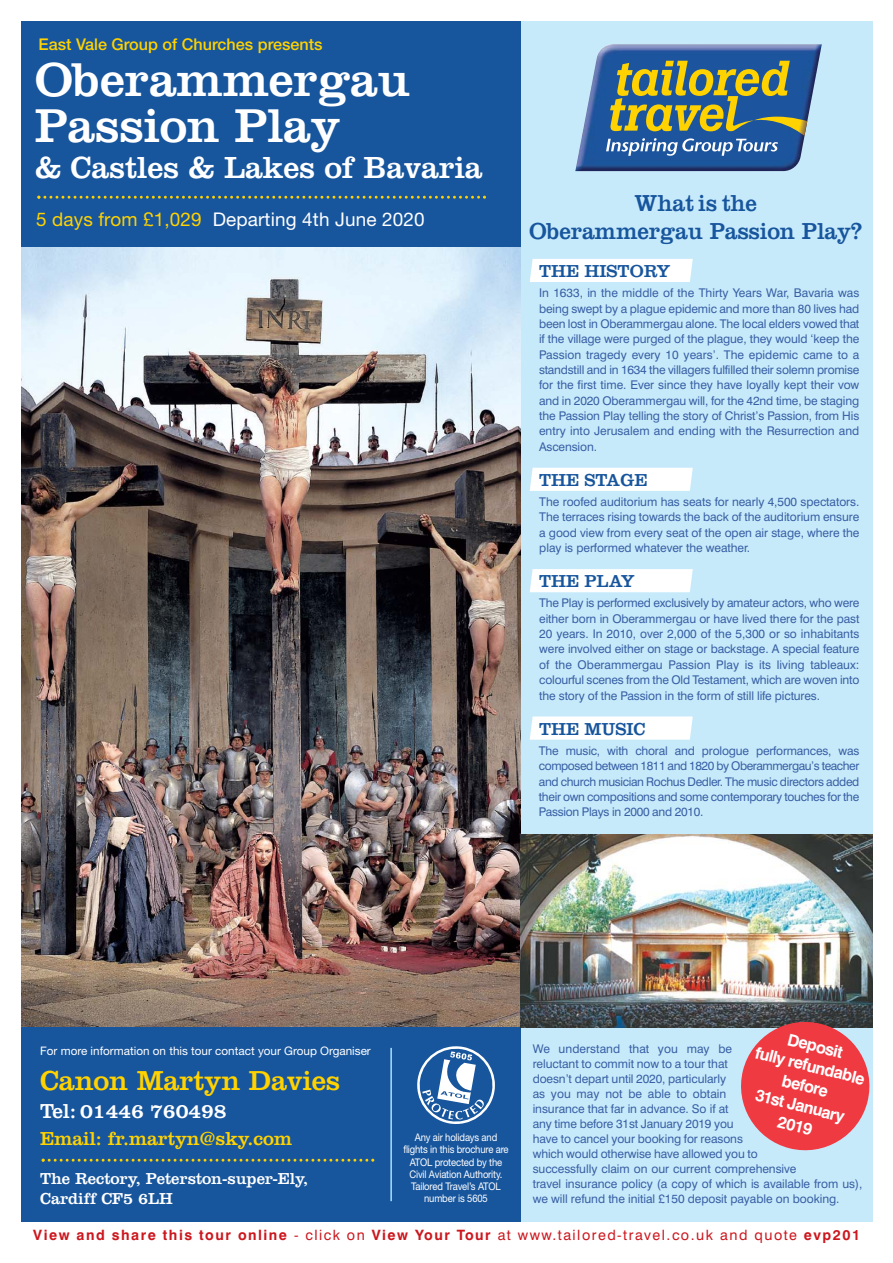
<style>
.page{position:relative;width:893px;height:1263px;background:#fff}
.page>*{position:absolute;margin:0;border:0;box-sizing:border-box;transform-origin:0 0}
.t1{font:49.35px/46.5px "Clarendon";letter-spacing:-.005em;color:#fff}
.t2{font:31.65px "Clarendon";letter-spacing:-.005em;color:#fff}
.t3{font:28.5px "Clarendon";letter-spacing:-.005em;color:#ffd200}
.t4{font:24px/27.9px "Clarendon";letter-spacing:-.005em;color:#17559d;text-align:center;scale:.95 1}
.t5{font:21px "Clarendon";letter-spacing:-.005em;color:#fff}
.t6{font:19.5px "Clarendon";letter-spacing:-.005em;color:#ffd200}
.t7{font:18.9px "Helvetica Neue";letter-spacing:.01em;color:#fff}
.t8{font:18px "Clarendon";color:#17559d}
.t9{font:16.5px/19.5px "Clarendon";letter-spacing:-.005em;color:#fff}
.t10{font:700 16.5px/20.5px "Swiss 721 BT";color:#fff;text-align:center}
.t11{font:500 16.2px "Helvetica Neue";color:#ffd200}
.t12{font:700 14.25px "Swiss 721 BT";letter-spacing:.105em;color:#cc171e}
.t13{font:12px/15.3px "Swiss 721 BT";letter-spacing:-.005em;color:#3860a4;text-align:justify}
.t14{font:11.7px "Helvetica Neue";color:#fff}
.t15{font:10.5px/12.1px "Helvetica Neue";letter-spacing:-.015em;color:#fff;text-align:center;scale:.9 1}
.s1{color:#ffd200}
.s2{font-weight:400}
</style>
<div class="page">
<img style="left:21px;top:246px;width:500px;height:782px">
<div style="left:521px;top:21px;width:351px;height:1201px;background:#c7eafb"></div>
<img style="left:575px;top:44px;width:246px;height:127px">
<svg style="left:606px;top:61px;width:201px;height:95px;background:#627d78"></svg>
<div style="left:21px;top:1028px;width:500px;height:194px;background:#17559d"></div>
<hr style="left:390px;top:1048px;width:2px;height:153px;background:#aae1fa">
<div style="left:529px;top:259px;width:163px;height:23px;background:#fff"></div>
<div style="left:529px;top:468px;width:163px;height:23px;background:#fff"></div>
<div style="left:530px;top:569px;width:162px;height:23px;background:#fff"></div>
<svg style="left:530px;top:716px;width:162px;height:24px;background:#fcfdfe"></svg>
<div style="left:21px;top:21px;width:500px;height:225px;background:#17559d"></div>
<svg style="left:37px;top:196px;width:449px;height:3px"></svg>
<svg style="left:417px;top:1046px;width:78px;height:78px"></svg>
<img style="left:521px;top:834px;width:351px;height:194px">
<svg style="left:734px;top:1015px;width:139px;height:142px"></svg>
<svg style="left:42px;top:1159px;width:332px;height:3px"></svg>
<h3 class="t11" style="left:39px;top:38px;width:285px">East Vale Group of Churches presents</h3>
<h1 class="t1" style="left:35px;top:61px;width:377px">Oberammergau<br>Passion Play</h1>
<h2 class="t2" style="left:35px;top:157px;width:449px">&amp; Castles &amp; Lakes of Bavaria</h2>
<h3 class="t7" style="left:36px;top:212px;width:390px"><span class="s1">5 days from £1,029</span> Departing 4th June 2020</h3>
<h3 class="t4" style="left:529px;top:191px;width:352px">What is the<br>Oberammergau Passion Play?</h3>
<h3 class="t8" style="left:539px;top:265px;width:133px">THE HISTORY</h3>
<p class="t13" style="left:539px;top:286px;width:322px">In 1633, in the middle of the Thirty Years War, Bavaria was being swept by a plague epidemic and more than 80 lives had been lost in Oberammergau alone. The local elders vowed that if the village were purged of the plague, they would ‘keep the Passion tragedy every 10 years’. The epidemic came to a standstill and in 1634 the villagers fulfilled their solemn promise for the first time. Ever since they have loyally kept their vow and in 2020 Oberammergau will, for the 42nd time, be staging the Passion Play telling the story of Christ’s Passion, from His entry into Jerusalem and ending with the Resurrection and Ascension.</p>
<h3 class="t8" style="left:539px;top:474px;width:110px">THE STAGE</h3>
<p class="t13" style="left:539px;top:495px;width:321px">The roofed auditorium has seats for nearly 4,500 spectators.<br>The terraces rising towards the back of the auditorium ensure a good view from every seat of the open air stage, where the play is performed whatever the weather.</p>
<h3 class="t8" style="left:539px;top:575px;width:97px">THE PLAY</h3>
<p class="t13" style="left:539px;top:597px;width:321px">The Play is performed exclusively by amateur actors, who were either born in Oberammergau or have lived there for the past 20 years. In 2010, over 2,000 of the 5,300 or so inhabitants were involved either on stage or backstage. A special feature of the Oberammergau Passion Play is its living tableaux: colourful scenes from the Old Testament, which are woven into the story of the Passion in the form of still life pictures.</p>
<h3 class="t8" style="left:539px;top:722px;width:108px">THE MUSIC</h3>
<p class="t13" style="left:539px;top:744px;width:322px">The music, with choral and prologue performances, was composed between 1811 and 1820 by Oberammergau’s teacher and church musician Rochus Dedler. The music directors added their own compositions and some contemporary touches for the Passion Plays in 2000 and 2010.</p>
<p class="t14" style="left:40px;top:1047px;width:332px">For more information on this tour contact your Group Organiser</p>
<h3 class="t3" style="left:40px;top:1070px;width:301px">Canon Martyn Davies</h3>
<h3 class="t5" style="left:40px;top:1104px;width:188px">Tel: 01446 760498</h3>
<h3 class="t6" style="left:40px;top:1132px;width:254px">Email: fr.martyn@sky.com</h3>
<h3 class="t9" style="left:40px;top:1171px;width:270px">The Rectory, Peterston-super-Ely,<br>Cardiff CF5 6LH</h3>
<p class="t15" style="left:403px;top:1132px;width:118px">Any air holidays and flights in this brochure are<br>ATOL protected by the<br>Civil Aviation Authority.<br>Tailored Travel’s ATOL number is 5605</p>
<h3 class="t10" style="left:762px;top:1023px;width:114px;rotate:14deg">Deposit<br>fully refundable before<br>31st January<br>2019</h3>
<p class="t13" style="left:532px;top:1042px;width:331px;text-align:left">We understand that you may be<br>reluctant to commit now to a tour that<br>doesn’t depart until 2020, particularly<br>as you may not be able to obtain<br>insurance that far in advance. So if at<br>any time before 31st January 2019 you<br>have to cancel your booking for reasons<br>which would otherwise have allowed you to<br>successfully claim on our current comprehensive<br>travel insurance policy (a copy of which is available from us), we will refund the initial £150 deposit payable on booking.</p>
<p class="t12" style="left:33px;top:1229px;width:828px">View and share this tour online <span class="s2">- click on</span> View Your Tour <span class="s2">at www.tailored-travel.co.uk and quote</span> evp201</p>
</div>
